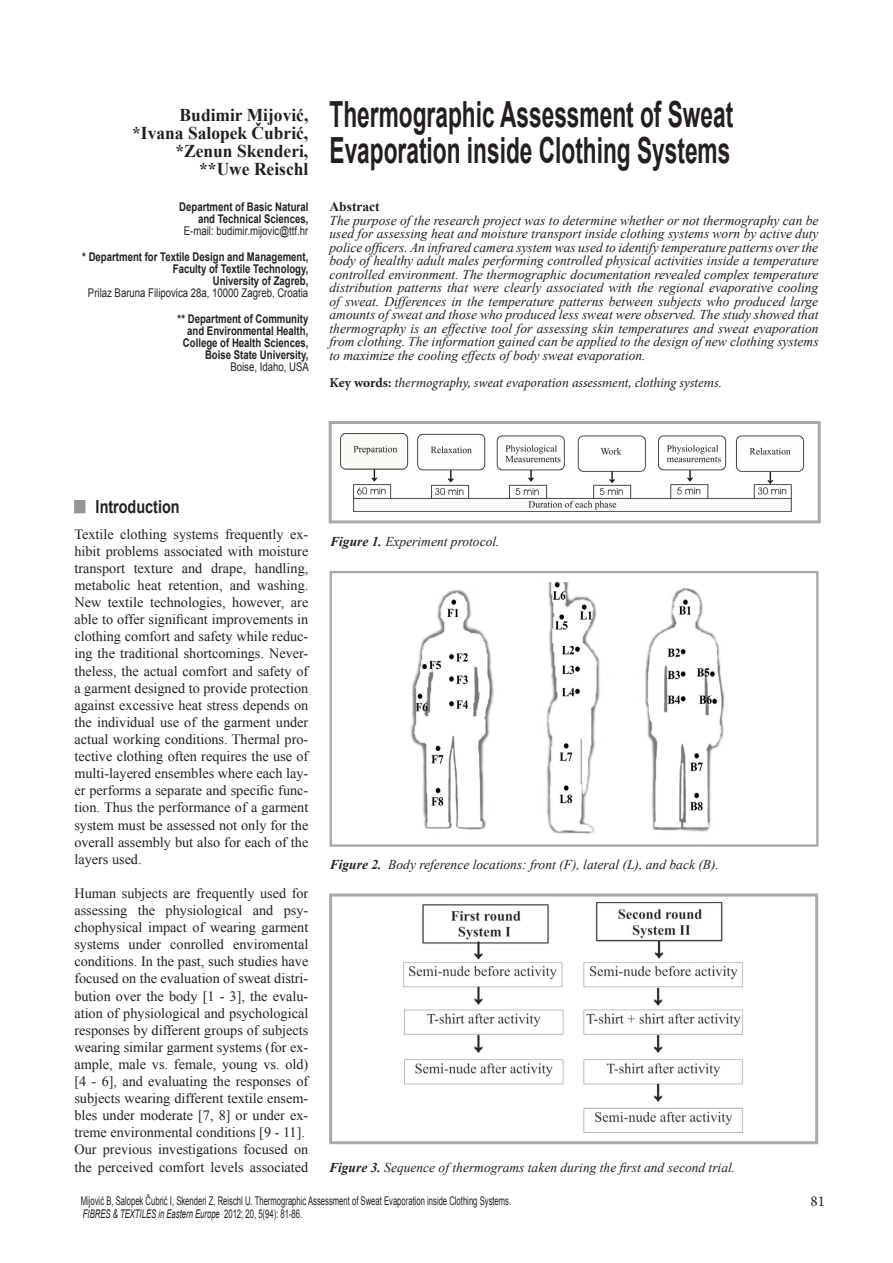
<style>
.page{position:relative;width:893px;height:1263px;background:#fff}
.page>*{position:absolute;margin:0;border:0;box-sizing:border-box;transform-origin:0 0}
.t1{font:700 36px/36px "Arial";color:#231f20;scale:.63 1}
.t2{font:700 18px/18px "Times New Roman";color:#231f20;text-align:right}
.t3{font:700 18px "Arial";color:#231f20;scale:.8 1}
.t4{font:15px "Minion Pro";color:#231f20}
.t5{font:14.25px/17.1px "Times New Roman";color:#231f20;text-align:justify}
.t6{font:italic 13.5px/13.5px "Times New Roman";color:#231f20;text-align:justify}
.t7{font:italic 13.5px "Minion Pro";letter-spacing:-.01em;color:#231f20}
.t8{font:700 13.5px "Times New Roman";color:#231f20}
.t9{font:700 12px/12px "Arial";color:#231f20;text-align:right;scale:.8 1}
.t10{font:12px/13.5px "Arial";color:#231f20;scale:.64 1}
.t11{font:12px "Arial";color:#231f20;scale:.8 1}
.s1{font-weight:700;font-style:normal}
.s2{font-family:"Times New Roman"}
.s3{color:#939598}
.s4{font-weight:700}
.s5{font-style:italic}
</style>
<div class="page">
<div style="left:74px;top:500px;width:11px;height:13px;border:3px solid #939598"></div>
<img style="left:341px;top:433px;width:464px;height:79px">
<div style="left:329px;top:421px;width:492px;height:102px;border:3px solid #a8a9ad"></div>
<img style="left:410px;top:582px;width:315px;height:252px">
<div style="left:330px;top:571px;width:489px;height:276px;border:2px solid #a8a9ad"></div>
<img style="left:404px;top:902px;width:339px;height:230px">
<div style="left:329px;top:893px;width:489px;height:251px;border:3px solid #a8a9ad"></div>
<p class="t2" style="left:132px;top:105px;width:178px">Budimir Mijović, *Ivana Salopek Čubrić, *Zenun Skenderi, **Uwe Reischl</p>
<p class="t9" style="left:179px;top:201px;width:163px">Department of Basic Natural and Technical Sciences,</p>
<p class="t11" style="left:184px;top:223px;width:157px">E-mail: budimir.mijovic@ttf.hr</p>
<p class="t9" style="left:82px;top:251px;width:284px">* Department for Textile Design and Management,<br>Faculty of Textile Technology,<br>University of Zagreb,</p>
<p class="t11" style="left:88px;top:285px;width:277px">Prilaz Baruna Filipovica 28a, 10000 Zagreb, Croatia</p>
<p class="t9" style="left:178px;top:314px;width:165px">** Department of Community and Environmental Health,<br>College of Health Sciences,<br>Boise State University,</p>
<p class="t11" style="left:230px;top:359px;width:100px">Boise, Idaho, USA</p>
<h1 class="t1" style="left:330px;top:98px;width:642px">Thermographic Assessment of Sweat<br>Evaporation inside Clothing Systems</h1>
<p class="t8" style="left:330px;top:197px;width:52px">Abstract</p>
<p class="t6" style="left:330px;top:213px;width:490px">The purpose of the research project was to determine whether or not thermography can be used for assessing heat and moisture transport inside clothing systems worn by active duty police officers. An infrared camera system was used to identify temperature patterns over the body of healthy adult males performing controlled physical activities inside a temperature controlled environment. The thermographic documentation revealed complex temperature distribution patterns that were clearly associated with the regional evaporative cooling of sweat. Differences in the temperature patterns between subjects who produced large amounts of sweat and those who produced less sweat were observed. The study showed that thermography is an effective tool for assessing skin temperatures and sweat evaporation from clothing. The information gained can be applied to the design of new clothing systems to maximize the cooling effects of body sweat evaporation.</p>
<p class="t7" style="left:330px;top:373px;width:394px"><span class="s1">Key words:</span> thermography, sweat evaporation assessment, clothing systems<span class="s2">.</span></p>
<p class="t3" style="left:74px;top:495px;width:133px"><span class="s3">■</span> Introduction</p>
<p class="t5" style="left:74px;top:525px;width:235px">Textile clothing systems frequently ex&shy;hibit problems associated with moisture transport texture and drape, handling, metabolic heat retention, and washing.<br>New textile technologies, however, are able to offer significant improvements in clothing comfort and safety while reduc&shy;ing the traditional shortcomings. Never&shy;theless, the actual comfort and safety of a garment designed to provide protection against excessive heat stress depends on the individual use of the garment under actual working conditions. Thermal pro&shy;tective clothing often requires the use of multi-layered ensembles where each lay&shy;er performs a separate and specific func&shy;tion. Thus the performance of a garment system must be assessed not only for the overall assembly but also for each of the layers used.</p>
<p class="t5" style="left:74px;top:884px;width:235px;text-align:left">Human subjects are frequently used for assessing the physiological and psy&shy;chophysical impact of wearing garment systems under conrolled enviromental conditions. In the past, such studies have focused on the evaluation of sweat distri&shy;bution over the body [1 - 3], the evalu&shy;ation of physiological and psychological responses by different groups of subjects wearing similar garment systems (for ex&shy;ample, male vs. female, young vs. old) [4 - 6], and evaluating the responses of subjects wearing different textile ensem&shy;bles under moderate [7, 8] or under ex&shy;treme environmental conditions [9 - 11].<br>Our previous investigations focused on the perceived comfort levels associated</p>
<p class="t6" style="left:330px;top:535px;width:171px"><span class="s4">Figure 1.</span> Experiment protocol.</p>
<p class="t6" style="left:330px;top:857px;width:391px"><span class="s4">Figure 2.</span> Body reference locations: front (F), lateral (L), and back (B).</p>
<p class="t6" style="left:329px;top:1160px;width:408px"><span class="s4">Figure 3.</span> Sequence of thermograms taken during the first and second trial.</p>
<p class="t10" style="left:81px;top:1194px;width:674px">Mijović B, Salopek Čubrić I, Skenderi Z, Reischl U. Thermographic Assessment of Sweat Evaporation inside Clothing Systems.<br><span class="s5">FIBRES &amp; TEXTILES in Eastern Europe</span> 2012; 20, 5(94): 81-86.</p>
<p class="t4" style="left:810px;top:1191px;width:16px">81</p>
</div>
